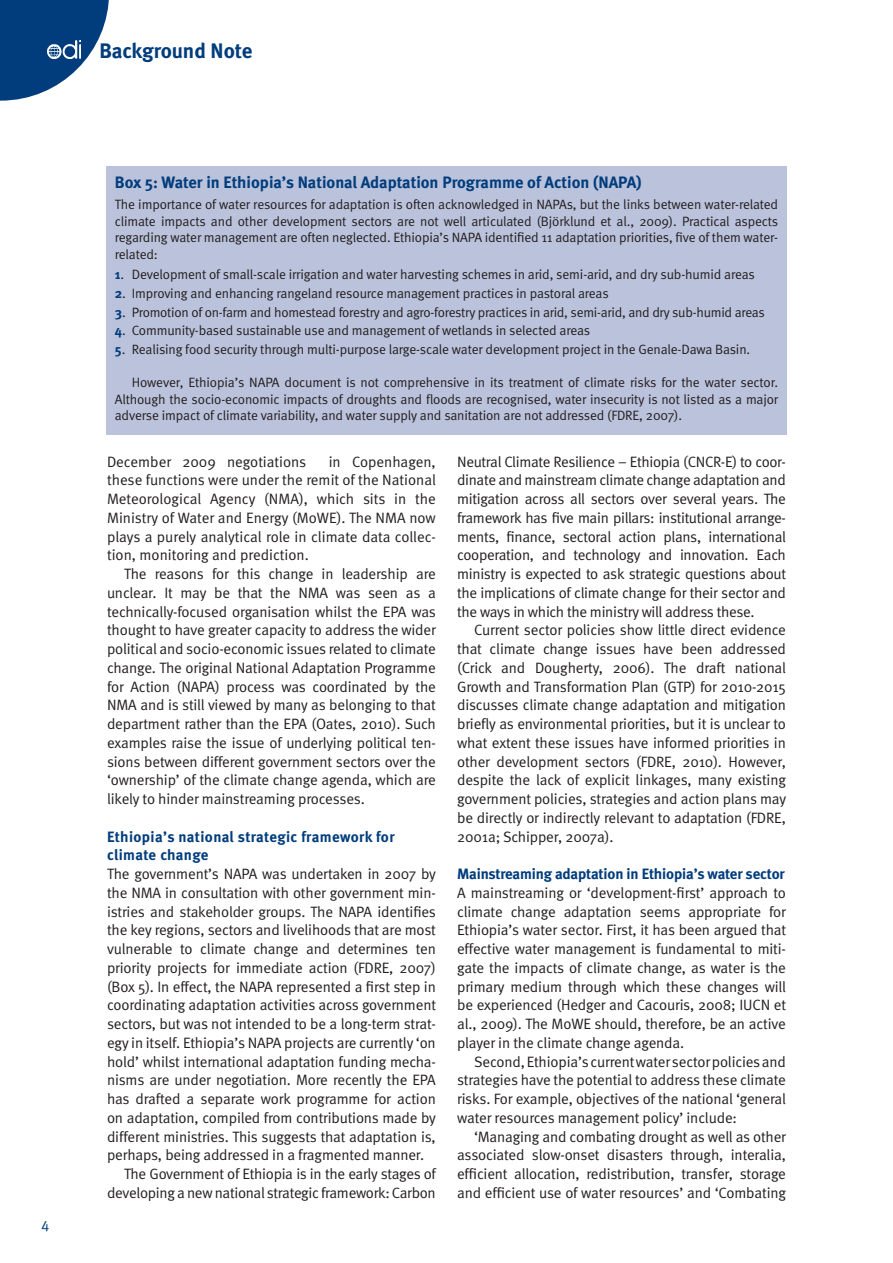
<style>
.page{position:relative;width:893px;height:1263px;background:#fff}
.page>*{position:absolute;margin:0;border:0;box-sizing:border-box;transform-origin:0 0}
.t1{font:700 21px "Meta";letter-spacing:-.005em;color:#013d7d}
.b3_Box_head{font:700 16.5px "Meta";color:#013d7d}
._1_Body_text{font:15px/18.8px "Meta Normal";letter-spacing:-.015em;color:#231f20;text-align:justify}
._2_Body_no_indent{font:15px/18.8px "Meta Normal";letter-spacing:-.01em;color:#231f20;text-align:justify}
._5_Small_subhead{font:700 15px/18.8px "Meta";letter-spacing:.025em;color:#013d7d}
._5_Small_subhead-2{font:700 15px "Meta";letter-spacing:.005em;color:#013d7d}
.t2{font:15px "Meta Normal Expert";color:#013d7d}
._6_Bullet_text{font:13.5px "Meta Normal";letter-spacing:-.015em;color:#231f20}
.b2_Box_text_no_inden{font:13.5px/16.5px "Meta Normal";letter-spacing:-.01em;color:#231f20;text-align:justify}
.b1_Box_text{font:13.5px/16.5px "Meta Normal";letter-spacing:-.01em;color:#231f20;text-align:justify}
.s1{font-family:"Meta";font-weight:700;color:#013d7d}
</style>
<div class="page">
<svg style="left:0;top:0;width:109px;height:101px"></svg>
<svg style="left:47px;top:40px;width:33px;height:19px"></svg>
<img style="left:48px;top:41px;width:32px;height:18px">
<div style="left:106px;top:166px;width:681px;height:269px;background:#bbc2db"></div>
<p class="t2" style="left:41px;top:1218px;width:10px">4</p>
<h1 class="t1" style="left:99px;top:38px;width:154px">Background Note</h1>
<p class="b3_Box_head" style="left:115px;top:172px;width:528px">Box 5: Water in Ethiopia’s National Adaptation Programme of Action (NAPA)</p>
<p class="b2_Box_text_no_inden" style="left:115px;top:196px;width:665px">The importance of water resources for adaptation is often acknowledged in NAPAs, but the links between water-related climate impacts and other development sectors are not well articulated (Björklund et al., 2009). Practical aspects regarding water management are often neglected. Ethiopia’s NAPA identified 11 adaptation priorities, five of them water&shy;related:</p>
<p class="_6_Bullet_text" style="left:115px;top:267px;width:642px"><span class="s1">1</span>. Development of small-scale irrigation and water harvesting schemes in arid, semi-arid, and dry sub-humid areas</p>
<p class="_6_Bullet_text" style="left:115px;top:285px;width:495px"><span class="s1">2</span>. Improving and enhancing rangeland resource management practices in pastoral areas</p>
<p class="_6_Bullet_text" style="left:115px;top:304px;width:651px"><span class="s1">3</span>. Promotion of on-farm and homestead forestry and agro-forestry practices in arid, semi-arid, and dry sub-humid areas</p>
<p class="_6_Bullet_text" style="left:115px;top:323px;width:477px"><span class="s1">4</span>. Community-based sustainable use and management of wetlands in selected areas</p>
<p class="_6_Bullet_text" style="left:115px;top:342px;width:637px"><span class="s1">5</span>. Realising food security through multi-purpose large-scale water development project in the Genale-Dawa Basin.</p>
<p class="b1_Box_text" style="left:115px;top:374px;width:665px;text-indent:17px">However, Ethiopia’s NAPA document is not comprehensive in its treatment of climate risks for the water sector.<br>Although the socio-economic impacts of droughts and floods are recognised, water insecurity is not listed as a major adverse impact of climate variability, and water supply and sanitation are not addressed (FDRE, 2007).</p>
<p class="_2_Body_no_indent" style="left:107px;top:452px;width:330px;text-indent:222px">in Copenhagen, these functions were under the remit of the National Meteorological Agency (NMA), which sits in the Ministry of Water and Energy (MoWE). The NMA now plays a purely analytical role in climate data collec&shy;tion, monitoring and prediction.</p>
<p class="_1_Body_text" style="left:107px;top:564px;width:330px;text-indent:17px">The reasons for this change in leadership are unclear. It may be that the NMA was seen as a technically-focused organisation whilst the EPA was thought to have greater capacity to address the wider political and socio-economic issues related to climate change. The original National Adaptation Programme for Action (NAPA) process was coordinated by the NMA and is still viewed by many as belonging to that department rather than the EPA (Oates, 2010). Such examples raise the issue of underlying political ten&shy;sions between different government sectors over the ‘ownership’ of the climate change agenda, which are likely to hinder mainstreaming processes.</p>
<p class="_5_Small_subhead" style="left:107px;top:827px;width:289px">Ethiopia’s national strategic framework for climate change</p>
<p class="_2_Body_no_indent" style="left:107px;top:864px;width:330px">The government’s NAPA was undertaken in 2007 by the NMA in consultation with other government min&shy;istries and stakeholder groups. The NAPA identifies the key regions, sectors and livelihoods that are most vulnerable to climate change and determines ten priority projects for immediate action (FDRE, 2007) (Box 5). In effect, the NAPA represented a first step in coordinating adaptation activities across government sectors, but was not intended to be a long-term strat&shy;egy in itself. Ethiopia’s NAPA projects are currently ‘on hold’ whilst international adaptation funding mecha&shy;nisms are under negotiation. More recently the EPA has drafted a separate work programme for action on adaptation, compiled from contributions made by different ministries. This suggests that adaptation is, perhaps, being addressed in a fragmented manner.</p>
<p class="_1_Body_text" style="left:107px;top:1164px;width:330px;text-align:right">The Government of Ethiopia is in the early stages of developing a new national strategic framework: Carbon</p>
<p class="_2_Body_no_indent" style="left:107px;top:452px;width:201px">December 2009 negotiations</p>
<p class="_1_Body_text" style="left:457px;top:452px;width:330px">Neutral Climate Resilience – Ethiopia (CNCR-E) to coor&shy;dinate and mainstream climate change adaptation and mitigation across all sectors over several years. The framework has five main pillars: institutional arrange&shy;ments, finance, sectoral action plans, international cooperation, and technology and innovation. Each ministry is expected to ask strategic questions about the implications of climate change for their sector and the ways in which the ministry will address these.</p>
<p class="_1_Body_text" style="left:457px;top:620px;width:330px;text-indent:17px">Current sector policies show little direct evidence that climate change issues have been addressed (Crick and Dougherty, 2006). The draft national Growth and Transformation Plan (GTP) for 2010-2015 discusses climate change adaptation and mitigation briefly as environmental priorities, but it is unclear to what extent these issues have informed priorities in other development sectors (FDRE, 2010). However, despite the lack of explicit linkages, many existing government policies, strategies and action plans may be directly or indirectly relevant to adaptation (FDRE, 2001a; Schipper, 2007a).</p>
<p class="_5_Small_subhead-2" style="left:457px;top:864px;width:329px">Mainstreaming adaptation in Ethiopia’s water sector</p>
<p class="_2_Body_no_indent" style="left:457px;top:883px;width:330px">A mainstreaming or ‘development-first’ approach to climate change adaptation seems appropriate for Ethiopia’s water sector. First, it has been argued that effective water management is fundamental to miti&shy;gate the impacts of climate change, as water is the primary medium through which these changes will be experienced (Hedger and Cacouris, 2008; IUCN et al., 2009). The MoWE should, therefore, be an active player in the climate change agenda.</p>
<p class="_1_Body_text" style="left:457px;top:1052px;width:330px;text-indent:17px">Second, Ethiopia’s current water sector policies and strategies have the potential to address these climate risks. For example, objectives of the national ‘general water resources management policy’ include:</p>
<p class="_1_Body_text" style="left:457px;top:1127px;width:330px;text-indent:17px">‘Managing and combating drought as well as other associated slow-onset disasters through, interalia, efficient allocation, redistribution, transfer, storage and efficient use of water resources’ and ‘Combating</p>
</div>
